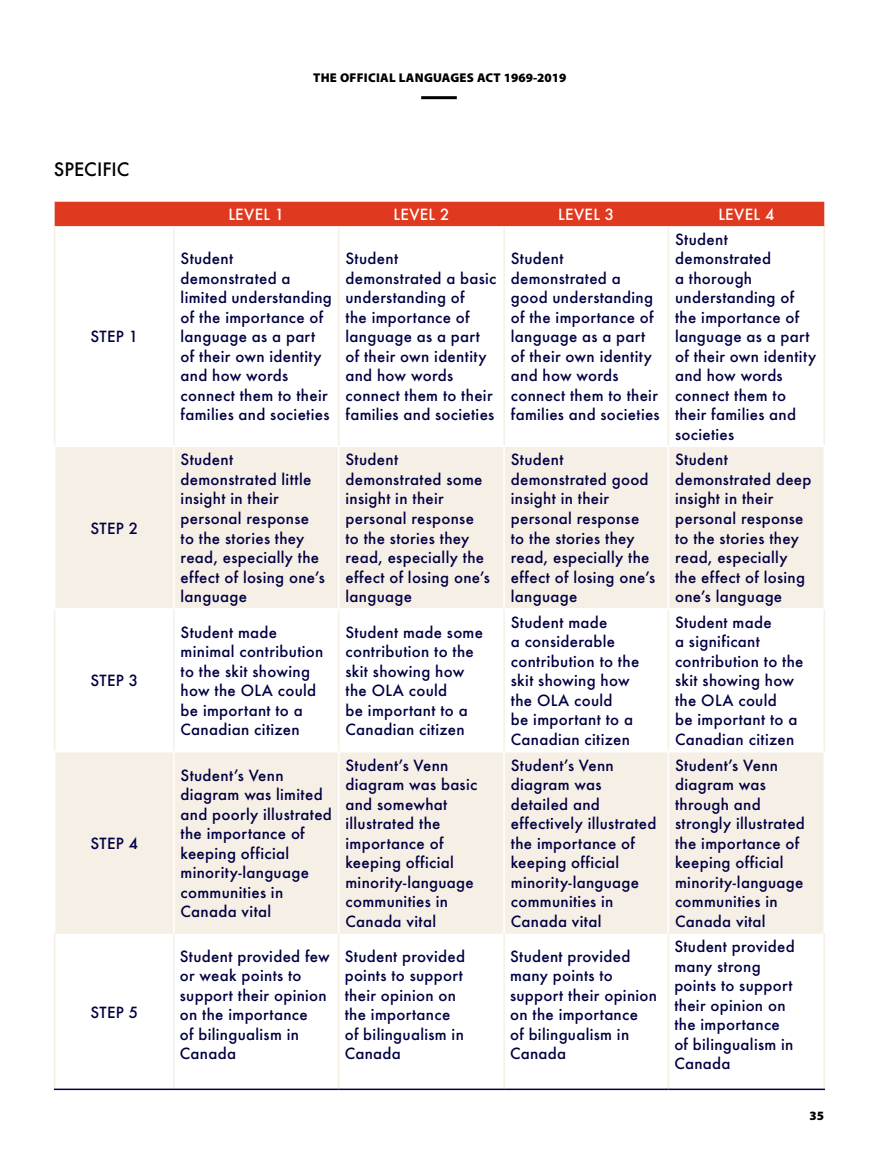
<style>
.page{position:relative;width:878px;height:1175px;background:#fff}
.page>*{position:absolute;margin:0;border:0;box-sizing:border-box;transform-origin:0 0}
.t1{font:500 18px "Futura";letter-spacing:.005em;color:#000}
.t2{font:500 15px/19.5px "Futura";letter-spacing:.02em;color:#000042}
.t3{font:500 15px "Futura";letter-spacing:.02em;color:#fff}
.t4{font:900 12.75px "Myriad Pro";letter-spacing:.02em;color:#000}
</style>
<div class="page">
<hr style="left:421px;top:96px;width:36px;height:3px;background:#000">
<div style="left:55px;top:202px;width:769px;height:24px;background:#df3920"></div>
<svg style="left:55px;top:447px;width:768px;height:486px;fill:#f6efe5"></svg>
<hr style="left:173px;top:447px;width:2px;height:161px;background:#fff">
<hr style="left:338px;top:447px;width:1px;height:161px;background:#fff">
<hr style="left:503px;top:447px;width:2px;height:161px;background:#fff">
<hr style="left:667px;top:447px;width:2px;height:161px;background:#fff">
<hr style="left:54px;top:608px;width:120px;height:1px;background:#fff">
<hr style="left:174px;top:608px;width:165px;height:1px;background:#fff">
<hr style="left:339px;top:608px;width:165px;height:1px;background:#fff">
<hr style="left:504px;top:608px;width:164px;height:1px;background:#fff">
<hr style="left:668px;top:608px;width:157px;height:1px;background:#fff">
<hr style="left:54px;top:751px;width:120px;height:1px;background:#fff">
<hr style="left:174px;top:751px;width:165px;height:1px;background:#fff">
<hr style="left:173px;top:752px;width:2px;height:181px;background:#fff">
<hr style="left:339px;top:751px;width:165px;height:1px;background:#fff">
<hr style="left:338px;top:752px;width:1px;height:181px;background:#fff">
<hr style="left:504px;top:751px;width:164px;height:1px;background:#fff">
<hr style="left:503px;top:752px;width:2px;height:181px;background:#fff">
<hr style="left:668px;top:751px;width:157px;height:1px;background:#fff">
<hr style="left:667px;top:752px;width:2px;height:181px;background:#fff">
<hr style="left:54px;top:226px;width:1px;height:219px;background:#f6efe5">
<hr style="left:173px;top:226px;width:2px;height:219px;background:#f6efe5">
<hr style="left:338px;top:226px;width:1px;height:219px;background:#f6efe5">
<hr style="left:503px;top:226px;width:2px;height:219px;background:#f6efe5">
<hr style="left:667px;top:226px;width:2px;height:219px;background:#f6efe5">
<hr style="left:823px;top:226px;width:2px;height:219px;background:#f6efe5">
<hr style="left:54px;top:609px;width:1px;height:142px;background:#f6efe5">
<hr style="left:173px;top:609px;width:2px;height:142px;background:#f6efe5">
<hr style="left:338px;top:609px;width:1px;height:142px;background:#f6efe5">
<hr style="left:503px;top:609px;width:2px;height:142px;background:#f6efe5">
<hr style="left:667px;top:609px;width:2px;height:142px;background:#f6efe5">
<hr style="left:823px;top:609px;width:2px;height:142px;background:#f6efe5">
<hr style="left:54px;top:933px;width:1px;height:155px;background:#f6efe5">
<hr style="left:173px;top:933px;width:2px;height:155px;background:#f6efe5">
<hr style="left:338px;top:933px;width:1px;height:155px;background:#f6efe5">
<hr style="left:503px;top:933px;width:2px;height:155px;background:#f6efe5">
<hr style="left:667px;top:933px;width:2px;height:155px;background:#f6efe5">
<hr style="left:823px;top:933px;width:2px;height:155px;background:#f6efe5">
<hr style="left:54px;top:1088px;width:120px;height:2px;background:#000042">
<hr style="left:174px;top:1088px;width:165px;height:2px;background:#000042">
<hr style="left:339px;top:1088px;width:165px;height:2px;background:#000042">
<hr style="left:504px;top:1088px;width:164px;height:2px;background:#000042">
<hr style="left:668px;top:1088px;width:157px;height:2px;background:#000042">
<p class="t1" style="left:54px;top:157px;width:77px">SPECIFIC</p>
<p class="t2" style="left:90px;top:326px;width:49px">STEP 1</p>
<p class="t2" style="left:90px;top:518px;width:49px">STEP 2</p>
<p class="t2" style="left:90px;top:671px;width:49px">STEP 3</p>
<p class="t2" style="left:90px;top:833px;width:49px">STEP 4</p>
<p class="t2" style="left:90px;top:1002px;width:49px">STEP 5</p>
<p class="t4" style="left:313px;top:70px;width:255px">THE OFFICIAL LANGUAGES ACT 1969-2019</p>
<p class="t3" style="left:228px;top:204px;width:57px">LEVEL 1</p>
<p class="t3" style="left:393px;top:204px;width:57px">LEVEL 2</p>
<p class="t3" style="left:558px;top:204px;width:57px">LEVEL 3</p>
<p class="t3" style="left:718px;top:204px;width:57px">LEVEL 4</p>
<p class="t2" style="left:181px;top:248px;width:153px">Student demonstrated a limited understanding of the importance of language as a part of their own identity and how words connect them to their families and societies</p>
<p class="t2" style="left:345px;top:248px;width:152px">Student demonstrated a basic understanding of<br>the importance of language as a part of their own identity and how words connect them to their families and societies</p>
<p class="t2" style="left:511px;top:248px;width:150px">Student demonstrated a good understanding of the importance of language as a part of their own identity and how words connect them to their families and societies</p>
<p class="t2" style="left:675px;top:229px;width:143px">Student demonstrated<br>a thorough understanding of the importance of language as a part of their own identity and how words connect them to their families and societies</p>
<p class="t2" style="left:181px;top:450px;width:146px">Student demonstrated little insight in their personal response to the stories they read, especially the effect of losing one’s language</p>
<p class="t2" style="left:345px;top:450px;width:146px">Student demonstrated some insight in their personal response to the stories they read, especially the effect of losing one’s language</p>
<p class="t2" style="left:511px;top:450px;width:146px">Student demonstrated good insight in their personal response to the stories they read, especially the effect of losing one’s language</p>
<p class="t2" style="left:675px;top:450px;width:138px">Student demonstrated deep insight in their personal response to the stories they read, especially the effect of losing one’s language</p>
<p class="t2" style="left:181px;top:622px;width:144px">Student made minimal contribution to the skit showing how the OLA could be important to a<br>Canadian citizen</p>
<p class="t2" style="left:345px;top:622px;width:139px">Student made some contribution to the skit showing how the OLA could<br>be important to a<br>Canadian citizen</p>
<p class="t2" style="left:511px;top:612px;width:130px">Student made<br>a considerable contribution to the skit showing how the OLA could<br>be important to a<br>Canadian citizen</p>
<p class="t2" style="left:675px;top:612px;width:130px">Student made<br>a significant contribution to the skit showing how the OLA could<br>be important to a<br>Canadian citizen</p>
<p class="t2" style="left:181px;top:765px;width:153px">Student’s Venn diagram was limited and poorly illustrated the importance of keeping official minority-language communities in<br>Canada vital</p>
<p class="t2" style="left:345px;top:755px;width:133px">Student’s Venn diagram was basic and somewhat illustrated the importance of keeping official minority-language communities in<br>Canada vital</p>
<p class="t2" style="left:511px;top:755px;width:147px">Student’s Venn diagram was detailed and effectively illustrated the importance of keeping official minority-language communities in<br>Canada vital</p>
<p class="t2" style="left:675px;top:755px;width:131px">Student’s Venn diagram was through and strongly illustrated the importance of keeping official minority-language communities in<br>Canada vital</p>
<p class="t2" style="left:180px;top:946px;width:151px">Student provided few or weak points to support their opinion on the importance<br>of bilingualism in<br>Canada</p>
<p class="t2" style="left:345px;top:946px;width:122px">Student provided points to support their opinion on the importance of bilingualism in<br>Canada</p>
<p class="t2" style="left:510px;top:946px;width:148px">Student provided many points to support their opinion on the importance<br>of bilingualism in<br>Canada</p>
<p class="t2" style="left:674px;top:936px;width:122px">Student provided many strong points to support their opinion on the importance of bilingualism in<br>Canada</p>
<p class="t4" style="left:809px;top:1108px;width:16px">35</p>
</div>
